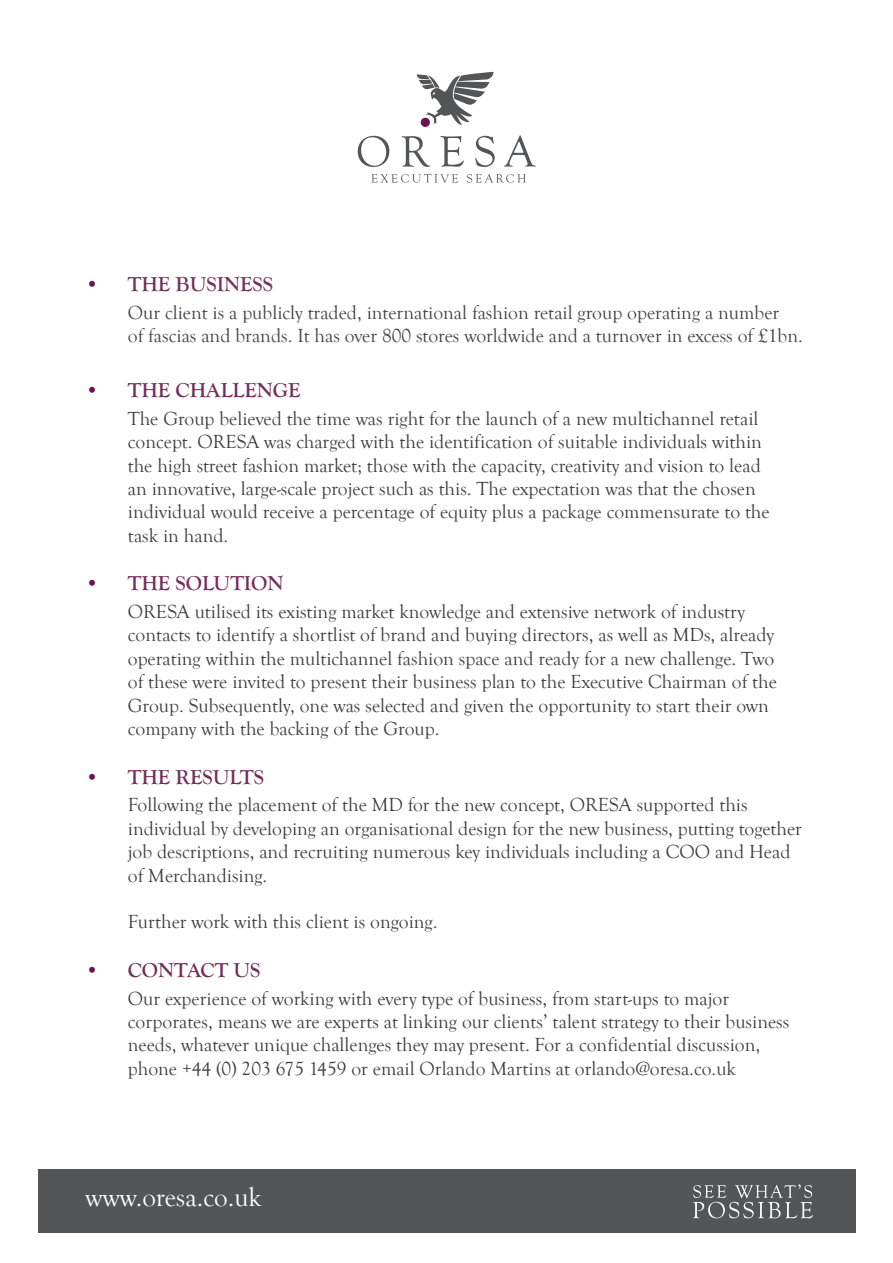
<style>
.page{position:relative;width:893px;height:1263px;background:#fff}
.page>*{position:absolute;margin:0;border:0;box-sizing:border-box;transform-origin:0 0}
.t1{font:27px "Goudy Old Style T";color:#fff}
.t2{font:700 21px "Goudy Old Style T";color:#752d5a}
.t3{font:700 21px "Goudy Old Style T";color:#752f5b}
.t4{font:19.5px/23.4px "Goudy Old Style T";color:#3e3e3f}
.t5{font:19.5px/23.4px "Goudy Old Style T";color:#414243}
.s1{font-weight:400;color:#6a1650}
</style>
<div class="page">
<svg style="left:371px;top:174px;width:87px;height:9px"></svg>
<svg style="left:467px;top:174px;width:59px;height:9px"></svg>
<svg style="left:358px;top:136px;width:31px;height:31px"></svg>
<svg style="left:402px;top:136px;width:28px;height:31px"></svg>
<svg style="left:440px;top:136px;width:24px;height:31px"></svg>
<svg style="left:475px;top:136px;width:20px;height:31px"></svg>
<svg style="left:504px;top:135px;width:32px;height:32px"></svg>
<svg style="left:417px;top:72px;width:77px;height:54px"></svg>
<div style="left:38px;top:1169px;width:817px;height:64px;background:#545557"></div>
<svg style="left:693px;top:1184px;width:120px;height:34px"></svg>
<p class="t3" style="left:85px;top:273px;width:189px"><span class="s1">•</span> THE BUSINESS</p>
<p class="t5" style="left:128px;top:301px;width:676px">Our client is a publicly traded, international fashion retail group operating a number<br>of fascias and brands. It has over 800 stores worldwide and a turnover in excess of £1bn.</p>
<p class="t2" style="left:85px;top:378px;width:217px"><span class="s1">•</span> THE CHALLENGE</p>
<p class="t4" style="left:128px;top:407px;width:643px">The Group believed the time was right for the launch of a new multichannel retail concept. ORESA was charged with the identification of suitable individuals within the high street fashion market; those with the capacity, creativity and vision to lead an innovative, large-scale project such as this. The expectation was that the chosen individual would receive a percentage of equity plus a package commensurate to the task in hand.</p>
<p class="t2" style="left:85px;top:572px;width:200px"><span class="s1">•</span> THE SOLUTION</p>
<p class="t4" style="left:128px;top:600px;width:651px">ORESA utilised its existing market knowledge and extensive network of industry contacts to identify a shortlist of brand and buying directors, as well as MDs, already operating within the multichannel fashion space and ready for a new challenge. Two of these were invited to present their business plan to the Executive Chairman of the Group. Subsequently, one was selected and given the opportunity to start their own company with the backing of the Group.</p>
<p class="t2" style="left:85px;top:765px;width:180px"><span class="s1">•</span> THE RESULTS</p>
<p class="t4" style="left:128px;top:794px;width:676px">Following the placement of the MD for the new concept, ORESA supported this individual by developing an organisational design for the new business, putting together job descriptions, and recruiting numerous key individuals including a COO and Head of Merchandising.</p>
<p class="t4" style="left:128px;top:911px;width:311px">Further work with this client is ongoing.</p>
<p class="t2" style="left:85px;top:958px;width:177px"><span class="s1">•</span> CONTACT US</p>
<p class="t4" style="left:128px;top:987px;width:663px">Our experience of working with every type of business, from start-ups to major corporates, means we are experts at linking our clients’ talent strategy to their business needs, whatever unique challenges they may present. For a confidential discussion, phone +44 (0) 203 675 1459 or email Orlando Martins at orlando@oresa.co.uk</p>
<p class="t1" style="left:86px;top:1183px;width:177px">www.oresa.co.uk</p>
</div>
